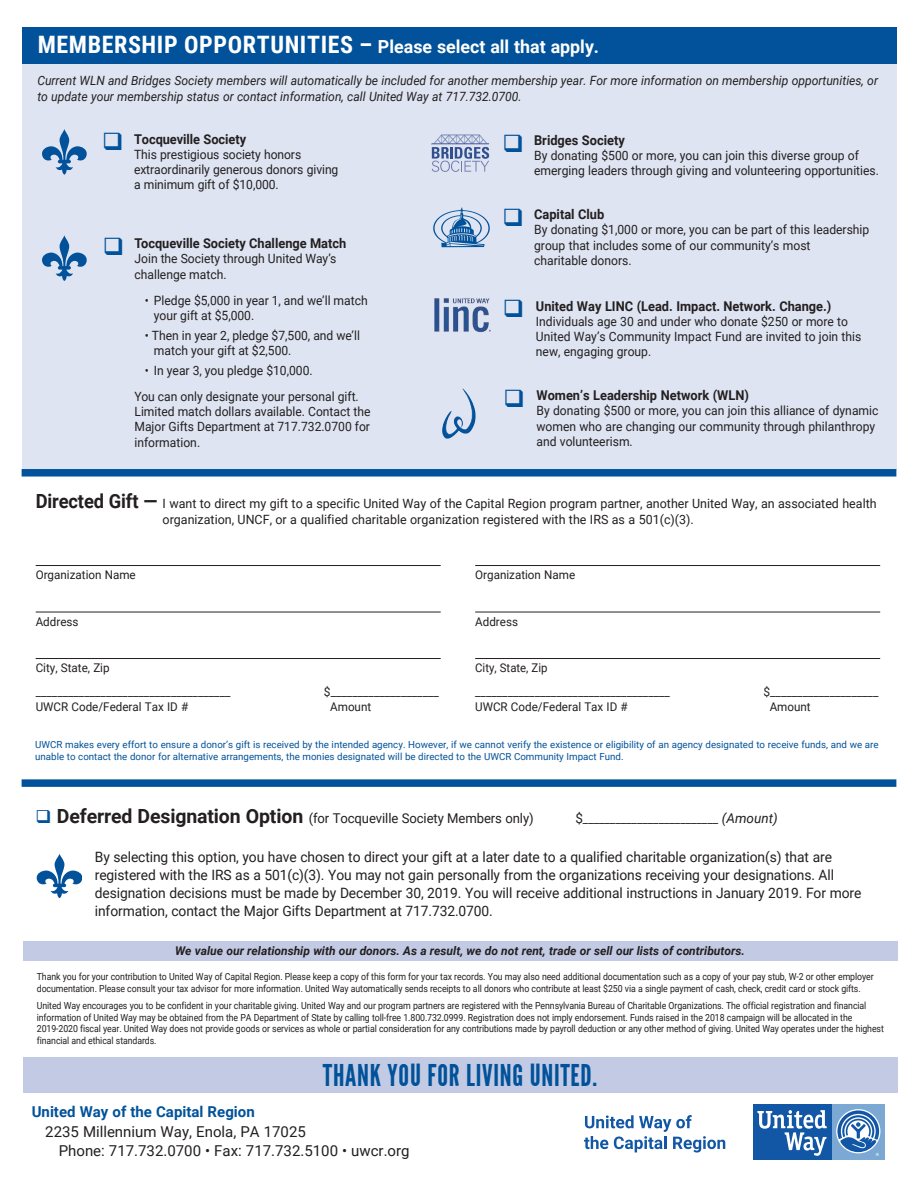
<style>
.page{position:relative;width:918px;height:1188px;background:#fff}
.page>*{position:absolute;margin:0;border:0;box-sizing:border-box;transform-origin:0 0}
.t1{font:30px "League Gothic";letter-spacing:.025em;color:#01529a}
.t2{font:700 18px "Roboto";color:#fff}
.t3{font:15px/19.5px "Roboto";color:#231f20}
.t4{font:700 15px "Roboto";color:#01529a}
.t5{font:14.25px/18px "Roboto";letter-spacing:-.005em;color:#231f20}
.t6{font:700 13.5px "Roboto";color:#231f20;scale:.95 1}
.t7{font:13.5px "Roboto";letter-spacing:-.005em;color:#231f20}
.t8{font:12.75px/15.3px "Roboto";color:#231f20;scale:.95 1}
.t9{font:italic 12.75px/15.3px "Roboto";color:#231f20;scale:.95 1}
.t10{font:12.75px/15.3px "Roboto";color:#231f20}
.t11{font:12px/24px "Roboto";color:#231f20}
.t12{font:italic 700 12px "Roboto";color:#231f20}
.t13{font:12px/24px "Roboto";color:#231f20;scale:.95 1}
.t14{font:9.75px/11.7px "Roboto";letter-spacing:-.01em;color:#231f20;scale:.9 1}
.t15{font:9.75px/12px "Roboto";color:#01529a}
.s1{font-family:"Roboto Condensed";font-size:24px}
.s2{color:#01529a}
.s3{font-weight:700;font-size:19.5px}
.s4{font-size:13.5px}
.s5{font-style:italic;font-size:13.5px}
</style>
<div class="page">
<div style="left:22px;top:779px;width:874px;height:8px;background:#01529a"></div>
<div style="left:22px;top:62px;width:874px;height:408px;background:#dee4f1"></div>
<div style="left:22px;top:27px;width:874px;height:36px;background:#01529a"></div>
<svg style="left:432px;top:135px;width:57px;height:37px"></svg>
<svg style="left:462px;top:388px;width:5px;height:8px"></svg>
<div style="left:23px;top:941px;width:874px;height:20px;background:#c3cbe4"></div>
<div style="left:23px;top:1058px;width:874px;height:35px;background:#c3cbe4"></div>
<div style="left:832px;top:1104px;width:53px;height:55px;background:#7ca9d3"></div>
<svg style="left:836px;top:1109px;width:44px;height:44px"></svg>
<div style="left:753px;top:1104px;width:79px;height:55px;background:#1157a6"></div>
<svg style="left:757px;top:1110px;width:70px;height:46px"></svg>
<svg style="left:837px;top:1110px;width:42px;height:46px"></svg>
<svg style="left:584px;top:1115px;width:141px;height:38px"></svg>
<svg style="left:37px;top:853px;width:44px;height:45px"></svg>
<svg style="left:42px;top:129px;width:45px;height:46px"></svg>
<svg style="left:433px;top:208px;width:57px;height:39px"></svg>
<div style="left:22px;top:469px;width:874px;height:8px;background:#01529a"></div>
<hr style="left:36px;top:565px;width:405px;height:1px;background:#231f20">
<hr style="left:36px;top:612px;width:405px;height:1px;background:#231f20">
<hr style="left:36px;top:658px;width:405px;height:1px;background:#231f20">
<hr style="left:475px;top:565px;width:405px;height:1px;background:#231f20">
<hr style="left:475px;top:612px;width:405px;height:1px;background:#231f20">
<hr style="left:475px;top:658px;width:405px;height:1px;background:#231f20">
<img style="left:434px;top:298px;width:57px;height:34px">
<svg style="left:42px;top:235px;width:45px;height:46px"></svg>
<h2 class="t2" style="left:38px;top:34px;width:563px"><span class="s1">MEMBERSHIP OPPORTUNITIES –</span> Please select all that apply.</h2>
<p class="t9" style="left:37px;top:73px;width:886px">Current WLN and Bridges Society members will automatically be included for another membership year. For more information on membership opportunities, or to update your membership status or contact information, call United Way at 717.732.0700.</p>
<h3 class="t6" style="left:102px;top:129px;width:153px"><span class="s2">❑</span> Tocqueville Society</h3>
<h3 class="t8" style="left:134px;top:146px;width:217px">This prestigious society honors extraordinarily generous donors giving a minimum gift of $10,000.</h3>
<h3 class="t6" style="left:503px;top:205px;width:109px"><span class="s2">❑</span> Capital Club</h3>
<h3 class="t8" style="left:534px;top:222px;width:354px">By donating $1,000 or more, you can be part of this leadership group that includes some of our community’s most<br>charitable donors.</h3>
<h3 class="t6" style="left:503px;top:131px;width:130px"><span class="s2">❑</span> Bridges Society</h3>
<h3 class="t8" style="left:534px;top:147px;width:365px">By donating $500 or more, you can join this diverse group of emerging leaders through giving and volunteering opportunities.</h3>
<h3 class="t6" style="left:103px;top:234px;width:258px"><span class="s2">❑</span> Tocqueville Society Challenge Match</h3>
<h3 class="t8" style="left:134px;top:251px;width:214px">Join the Society through United Way’s challenge match.</h3>
<h3 class="t8" style="left:154px;top:292px;width:227px;text-indent:-9px">• Pledge $5,000 in year 1, and we’ll match your gift at $5,000.</h3>
<h3 class="t8" style="left:154px;top:327px;width:218px;text-indent:-9px">• Then in year 2, pledge $7,500, and we’ll match your gift at $2,500.</h3>
<h3 class="t8" style="left:134px;top:357px;width:238px;line-height:26.1px;text-indent:11px">• In year 3, you pledge $10,000.<br>You can only designate your personal gift.</h3>
<h3 class="t8" style="left:134px;top:403px;width:250px;text-align:justify">Limited match dollars available. Contact the Major Gifts Department at 717.732.0700 for information.</h3>
<h3 class="t6" style="left:503px;top:296px;width:347px"><span class="s2">❑</span> United Way LINC (Lead. Impact. Network. Change.)</h3>
<h3 class="t8" style="left:536px;top:313px;width:344px">Individuals age 30 and under who donate $250 or more to<br>United Way’s Community Impact Fund are invited to join this new, engaging group.</h3>
<h3 class="t6" style="left:536px;top:386px;width:225px">Women’s Leadership Network (WLN)</h3>
<h3 class="t8" style="left:536px;top:403px;width:362px">By donating $500 or more, you can join this alliance of dynamic women who are changing our community through philanthropy and volunteerism.</h3>
<p class="t10" style="left:163px;top:496px;width:716px;text-indent:-127px"><span class="s3">Directed Gift —</span> I want to direct my gift to a specific United Way of the Capital Region program partner, another United Way, an associated health organization, UNCF, or a qualified charitable organization registered with the IRS as a 501(c)(3).</p>
<p class="t11" style="left:36px;top:563px;width:102px">Organization Name</p>
<p class="t11" style="left:36px;top:609px;width:44px">Address</p>
<p class="t11" style="left:36px;top:656px;width:196px">City, State, Zip ____________________________________</p>
<p class="t11" style="left:324px;top:680px;width:117px">$____________________</p>
<p class="t11" style="left:475px;top:563px;width:102px">Organization Name</p>
<p class="t11" style="left:475px;top:609px;width:44px">Address</p>
<p class="t13" style="left:475px;top:656px;width:207px">City, State, Zip ____________________________________</p>
<p class="t11" style="left:763px;top:680px;width:117px">$____________________</p>
<p class="t11" style="left:36px;top:695px;width:154px">UWCR Code/Federal Tax ID #</p>
<p class="t11" style="left:330px;top:695px;width:43px">Amount</p>
<p class="t11" style="left:475px;top:695px;width:154px">UWCR Code/Federal Tax ID #</p>
<p class="t11" style="left:770px;top:695px;width:43px">Amount</p>
<p class="t15" style="left:35px;top:738px;width:845px">UWCR makes every effort to ensure a donor’s gift is received by the intended agency. However, if we cannot verify the existence or eligibility of an agency designated to receive funds, and we are unable to contact the donor for alternative arrangements, the monies designated will be directed to the UWCR Community Impact Fund.</p>
<h3 class="t7" style="left:35px;top:808px;width:500px"><span class="s2">❑</span> <span class="s3">Deferred Designation Option</span> (for Tocqueville Society Members only)</h3>
<p class="t11" style="left:575px;top:806px;width:204px"><span class="s4">$</span>_________________________ <span class="s5">(Amount)</span></p>
<p class="t5" style="left:95px;top:847px;width:768px">By selecting this option, you have chosen to direct your gift at a later date to a qualified charitable organization(s) that are registered with the IRS as a 501(c)(3). You may not gain personally from the organizations receiving your designations. All designation decisions must be made by December 30, 2019. You will receive additional instructions in January 2019. For more information, contact the Major Gifts Department at 717.732.0700.</p>
<p class="t12" style="left:175px;top:943px;width:571px">We value our relationship with our donors. As a result, we do not rent, trade or sell our lists of contributors.</p>
<p class="t14" style="left:37px;top:970px;width:931px">Thank you for your contribution to United Way of Capital Region. Please keep a copy of this form for your tax records. You may also need additional documentation such as a copy of your pay stub, W-2 or other employer documentation. Please consult your tax advisor for more information. United Way automatically sends receipts to all donors who contribute at least $250 via a single payment of cash, check, credit card or stock gifts.</p>
<p class="t14" style="left:37px;top:999px;width:943px">United Way encourages you to be confident in your charitable giving. United Way and our program partners are registered with the Pennsylvania Bureau of Charitable Organizations. The official registration and financial information of United Way may be obtained from the PA Department of State by calling toll-free 1.800.732.0999. Registration does not imply endorsement. Funds raised in the 2018 campaign will be allocated in the 2019-2020 fiscal year. United Way does not provide goods or services as whole or partial consideration for any contributions made by payroll deduction or any other method of giving. United Way operates under the highest financial and ethical standards.</p>
<h1 class="t1" style="left:323px;top:1058px;width:276px">THANK YOU FOR LIVING UNITED.</h1>
<h3 class="t4" style="left:32px;top:1101px;width:225px">United Way of the Capital Region</h3>
<h3 class="t3" style="left:59px;top:1121px;width:352px;text-indent:-14px">2235 Millennium Way, Enola, PA 17025<br>Phone: 717.732.0700 • Fax: 717.732.5100 • uwcr.org</h3>
</div>
